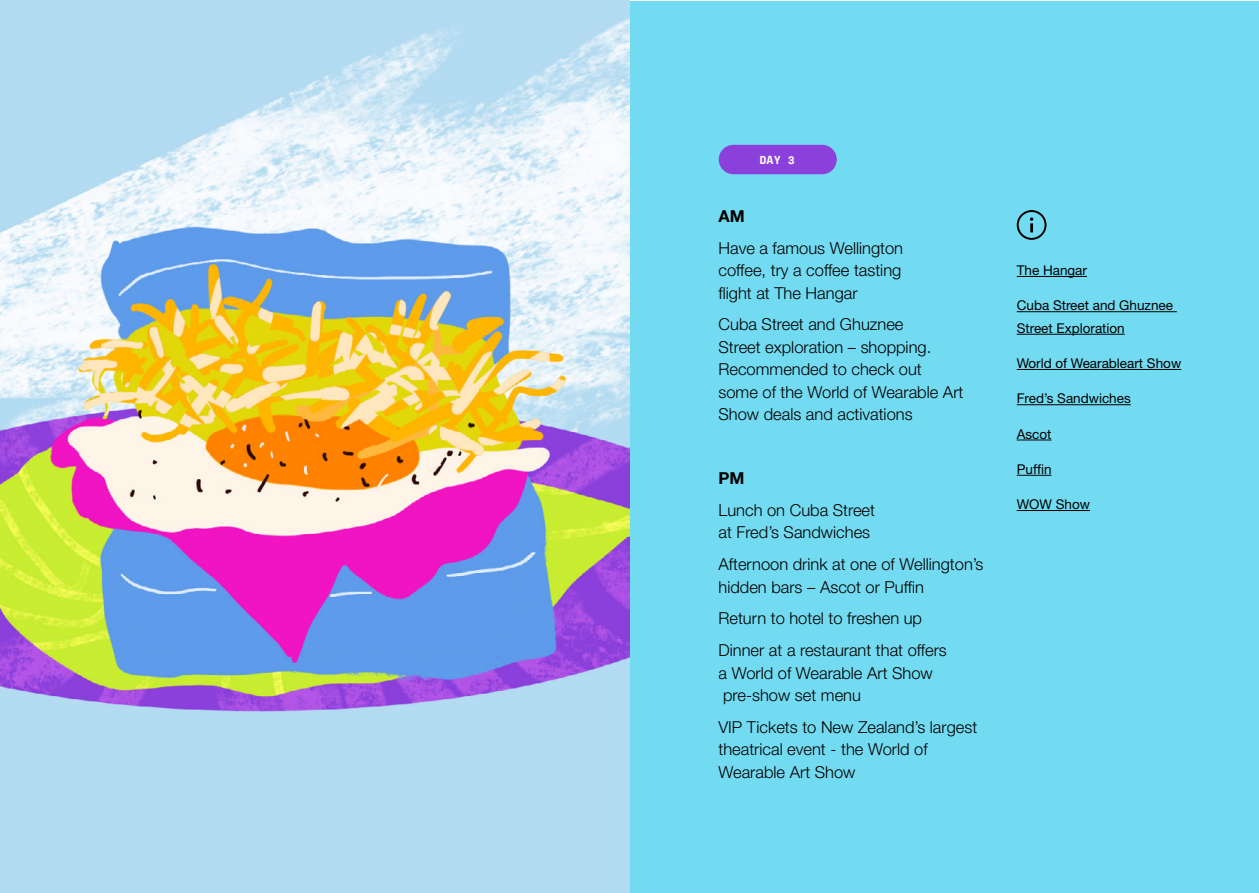
<style>
.page{position:relative;width:1259px;height:893px;background:#fff}
.page>*{position:absolute;margin:0;border:0;box-sizing:border-box;transform-origin:0 0}
.t1{font:300 16.5px/22.5px "Helvetica Neue LT Pro";color:#000}
.t2{font:700 16.5px "Helvetica Neue LT Pro";color:#000}
.t3{font:13.5px/22.5px "Helvetica Neue LT Pro";color:#000}
.t4{font:700 12px "Antarctican Mono";color:#fff}
</style>
<div class="page">
<div style="left:630px;top:1px;width:628px;height:891px;background:#73dbf1"></div>
<img style="left:0;top:0;width:629px;height:893px">
<div style="left:719px;top:145px;width:117px;height:29px;background:#8b40db;border-radius:15px"></div>
<hr style="left:1016px;top:276px;width:71px;height:1px;background:#000">
<hr style="left:1016px;top:311px;width:160px;height:1px;background:#000">
<hr style="left:1016px;top:334px;width:108px;height:1px;background:#000">
<hr style="left:1016px;top:369px;width:165px;height:1px;background:#000">
<hr style="left:1016px;top:404px;width:114px;height:1px;background:#000">
<hr style="left:1016px;top:440px;width:35px;height:1px;background:#000">
<hr style="left:1016px;top:475px;width:35px;height:1px;background:#000">
<hr style="left:1016px;top:510px;width:74px;height:1px;background:#000">
<svg style="left:1030px;top:217px;width:3px;height:15px"></svg>
<div style="left:1016px;top:210px;width:30px;height:30px;border:2px solid #000;border-radius:50%"></div>
<p class="t4" style="left:759px;top:151px;width:37px">DAY 3</p>
<p class="t2" style="left:718px;top:206px;width:28px">AM</p>
<p class="t1" style="left:718px;top:236px;width:186px;text-align:justify">Have a famous Wellington coffee, try a coffee tasting flight at The Hangar</p>
<p class="t1" style="left:718px;top:313px;width:246px">Cuba Street and Ghuznee<br>Street exploration – shopping.<br>Recommended to check out some of the World of Wearable Art<br>Show deals and activations</p>
<p class="t2" style="left:718px;top:468px;width:27px">PM</p>
<p class="t1" style="left:718px;top:498px;width:158px">Lunch on Cuba Street at Fred’s Sandwiches</p>
<p class="t1" style="left:718px;top:552px;width:266px">Afternoon drink at one of Wellington’s hidden bars – Ascot or Puffin</p>
<p class="t1" style="left:718px;top:602px;width:230px;line-height:31.8px">Return to hotel to freshen up<br>Dinner at a restaurant that offers</p>
<p class="t1" style="left:718px;top:661px;width:216px">a World of Wearable Art Show pre-show set menu</p>
<p class="t1" style="left:718px;top:715px;width:260px">VIP Tickets to New Zealand’s largest theatrical event - the World of<br>Wearable Art Show</p>
<p class="t3" style="left:1016px;top:259px;width:72px">The Hangar</p>
<p class="t3" style="left:1016px;top:294px;width:158px">Cuba Street and Ghuznee<br>Street Exploration</p>
<p class="t3" style="left:1016px;top:352px;width:166px">World of Wearableart Show</p>
<p class="t3" style="left:1016px;top:387px;width:116px">Fred’s Sandwiches</p>
<p class="t3" style="left:1016px;top:422px;width:36px">Ascot</p>
<p class="t3" style="left:1016px;top:458px;width:36px">Puffin</p>
<p class="t3" style="left:1016px;top:493px;width:75px">WOW Show</p>
</div>
